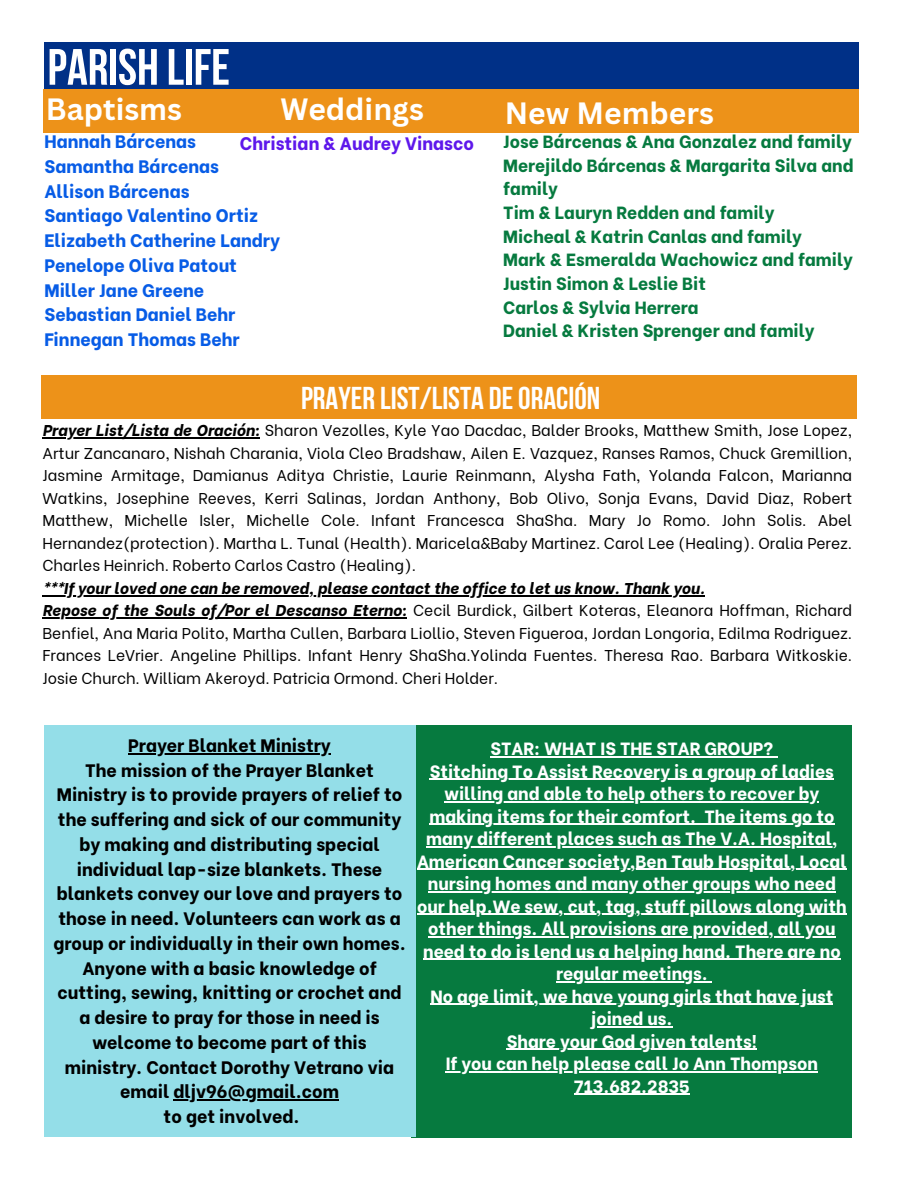
<style>
.page{position:relative;width:918px;height:1188px;background:#fff}
.page>*{position:absolute;margin:0;border:0;box-sizing:border-box;transform-origin:0 0}
.t1{font:700 51px "Bebas Neue";color:#fff}
.t2{font:700 31.5px "Bebas Neue";color:#fff}
.t3{font:700 30px "Canva Sans";color:#fff}
.t4{font:800 18px/24.8px "Be Vietnam";color:#000;text-align:center}
.t5{font:800 18px "Be Vietnam";color:#075ce6}
.t6{font:800 18px "Be Vietnam";color:#5e17eb}
.t7{font:800 17.7px/22.5px "Be Vietnam";color:#fff;text-align:center}
.t8{font:800 17.55px/23.7px "Be Vietnam";color:#067a3f}
.t9{font:15.6px/22.5px "Be Vietnam";color:#000;text-align:justify}
.t10{font:italic 800 15.6px "Be Vietnam";color:#000}
.s1{font-weight:800;font-style:italic}
</style>
<div class="page">
<div style="left:44px;top:43px;width:815px;height:46px;background:#003087"></div>
<div style="left:412px;top:725px;width:440px;height:412px;background:#067a3f"></div>
<div style="left:44px;top:725px;width:371px;height:412px;background:#94dee8"></div>
<hr style="left:128px;top:753px;width:203px;height:1px;background:#000">
<hr style="left:174px;top:1100px;width:165px;height:1px;background:#000">
<hr style="left:490px;top:756px;width:283px;height:1px;background:#fff">
<hr style="left:430px;top:779px;width:404px;height:1px;background:#fff">
<hr style="left:445px;top:801px;width:374px;height:1px;background:#fff">
<hr style="left:429px;top:824px;width:267px;height:1px;background:#fff">
<hr style="left:704px;top:824px;width:130px;height:1px;background:#fff">
<hr style="left:426px;top:846px;width:412px;height:1px;background:#fff">
<hr style="left:417px;top:869px;width:430px;height:1px;background:#fff">
<hr style="left:428px;top:891px;width:408px;height:1px;background:#fff">
<hr style="left:417px;top:914px;width:430px;height:1px;background:#fff">
<hr style="left:428px;top:936px;width:408px;height:1px;background:#fff">
<hr style="left:423px;top:959px;width:418px;height:1px;background:#fff">
<hr style="left:556px;top:981px;width:152px;height:1px;background:#fff">
<hr style="left:430px;top:1004px;width:403px;height:1px;background:#fff">
<hr style="left:591px;top:1026px;width:82px;height:1px;background:#fff">
<hr style="left:507px;top:1049px;width:250px;height:1px;background:#fff">
<hr style="left:446px;top:1071px;width:372px;height:1px;background:#fff">
<hr style="left:574px;top:1094px;width:116px;height:1px;background:#fff">
<div style="left:44px;top:89px;width:815px;height:44px;background:#ed9219"></div>
<div style="left:41px;top:375px;width:815px;height:44px;background:#ed9219"></div>
<hr style="left:42px;top:438px;width:218px;height:1px;background:#000">
<hr style="left:42px;top:595px;width:663px;height:1px;background:#000">
<hr style="left:42px;top:618px;width:365px;height:1px;background:#000">
<p class="t1" style="left:48px;top:46px;width:184px">PARISH LIFE</p>
<p class="t3" style="left:46px;top:88px;width:138px">Baptisms</p>
<p class="t5" style="left:44px;top:127px;width:153px">Hannah Bárcenas</p>
<p class="t5" style="left:44px;top:151px;width:176px">Samantha Bárcenas</p>
<p class="t5" style="left:44px;top:176px;width:147px">Allison Bárcenas</p>
<p class="t5" style="left:44px;top:201px;width:215px">Santiago Valentino Ortiz</p>
<p class="t5" style="left:44px;top:226px;width:237px">Elizabeth Catherine Landry</p>
<p class="t5" style="left:44px;top:250px;width:194px">Penelope Oliva Patout</p>
<p class="t5" style="left:44px;top:275px;width:161px">Miller Jane Greene</p>
<p class="t5" style="left:44px;top:300px;width:192px">Sebastian Daniel Behr</p>
<p class="t5" style="left:44px;top:325px;width:197px">Finnegan Thomas Behr</p>
<p class="t3" style="left:280px;top:88px;width:145px">Weddings</p>
<p class="t6" style="left:240px;top:128px;width:236px">Christian &amp; Audrey Vinasco</p>
<p class="t3" style="left:505px;top:92px;width:211px">New Members</p>
<p class="t8" style="left:503px;top:128px;width:350px">Jose Bárcenas &amp; Ana Gonzalez and family</p>
<p class="t8" style="left:503px;top:152px;width:352px">Merejildo Bárcenas &amp; Margarita Silva and family</p>
<p class="t8" style="left:503px;top:199px;width:273px">Tim &amp; Lauryn Redden and family</p>
<p class="t8" style="left:503px;top:223px;width:300px">Micheal &amp; Katrin Canlas and family</p>
<p class="t8" style="left:503px;top:246px;width:351px">Mark &amp; Esmeralda Wachowicz and family</p>
<p class="t8" style="left:503px;top:270px;width:204px">Justin Simon &amp; Leslie Bit</p>
<p class="t8" style="left:503px;top:294px;width:197px">Carlos &amp; Sylvia Herrera</p>
<p class="t8" style="left:503px;top:317px;width:313px">Daniel &amp; Kristen Sprenger and family</p>
<p class="t2" style="left:301px;top:386px;width:301px">PRAYER LIST/LISTA DEORACIÓN</p>
<p class="t9" style="left:42px;top:418px;width:811px"><span class="s1">Prayer List/Lista de Oración:</span> Sharon Vezolles, Kyle Yao Dacdac, Balder Brooks, Matthew Smith, Jose Lopez, Artur Zancanaro, Nishah Charania, Viola Cleo Bradshaw, Ailen E. Vazquez, Ranses Ramos, Chuck Gremillion, Jasmine Armitage, Damianus Aditya Christie, Laurie Reinmann, Alysha Fath, Yolanda Falcon, Marianna Watkins, Josephine Reeves, Kerri Salinas, Jordan Anthony, Bob Olivo, Sonja Evans, David Diaz, Robert Matthew, Michelle Isler, Michelle Cole. Infant Francesca ShaSha. Mary Jo Romo. John Solis. Abel Hernandez(protection). Martha L. Tunal (Health). Maricela&amp;Baby Martinez. Carol Lee (Healing). Oralia Perez.<br>Charles Heinrich. Roberto Carlos Castro (Healing).</p>
<p class="t10" style="left:42px;top:575px;width:664px">***If your loved one can be removed, please contact the office to let us know. Thank you.</p>
<p class="t9" style="left:42px;top:598px;width:811px"><span class="s1">Repose of the Souls of/Por el Descanso Eterno:</span> Cecil Burdick, Gilbert Koteras, Eleanora Hoffman, Richard Benfiel, Ana Maria Polito, Martha Cullen, Barbara Liollio, Steven Figueroa, Jordan Longoria, Edilma Rodriguez.<br>Frances LeVrier. Angeline Phillips. Infant Henry ShaSha.Yolinda Fuentes. Theresa Rao. Barbara Witkoskie.<br>Josie Church. William Akeroyd. Patricia Ormond. Cheri Holder.</p>
<p class="t4" style="left:128px;top:731px;width:204px">Prayer Blanket Ministry</p>
<p class="t4" style="left:53px;top:756px;width:354px">The mission of the Prayer Blanket Ministry is to provide prayers of relief to the suffering and sick of our community by making and distributing special individual lap-size blankets. These blankets convey our love and prayers to those in need. Volunteers can work as a group or individually in their own homes.<br>Anyone with a basic knowledge of cutting, sewing, knitting or crochet and a desire to pray for those in need is welcome to become part of this ministry. Contact Dorothy Vetrano via email dljv96@gmail.com</p>
<p class="t4" style="left:164px;top:1102px;width:138px">to get involved.</p>
<p class="t7" style="left:490px;top:736px;width:284px">STAR: WHAT IS THE STAR GROUP?</p>
<p class="t7" style="left:417px;top:758px;width:431px">Stitching To Assist Recovery is a group of ladies willing and able to help others to recover by making items for their comfort. The items go to many different places such as The V.A. Hospital, American Cancer society,Ben Taub Hospital, Local nursing homes and many other groups who need our help.We sew, cut, tag, stuff pillows along with other things. All provisions are provided, all you need to do is lend us a helping hand. There are no regular meetings.</p>
<p class="t7" style="left:430px;top:983px;width:404px">No age limit, we have young girls that have just joined us.</p>
<p class="t7" style="left:507px;top:1028px;width:252px">Share your God given talents!</p>
<p class="t7" style="left:446px;top:1051px;width:374px">If you can help please call Jo Ann Thompson<br>713.682.2835</p>
</div>
